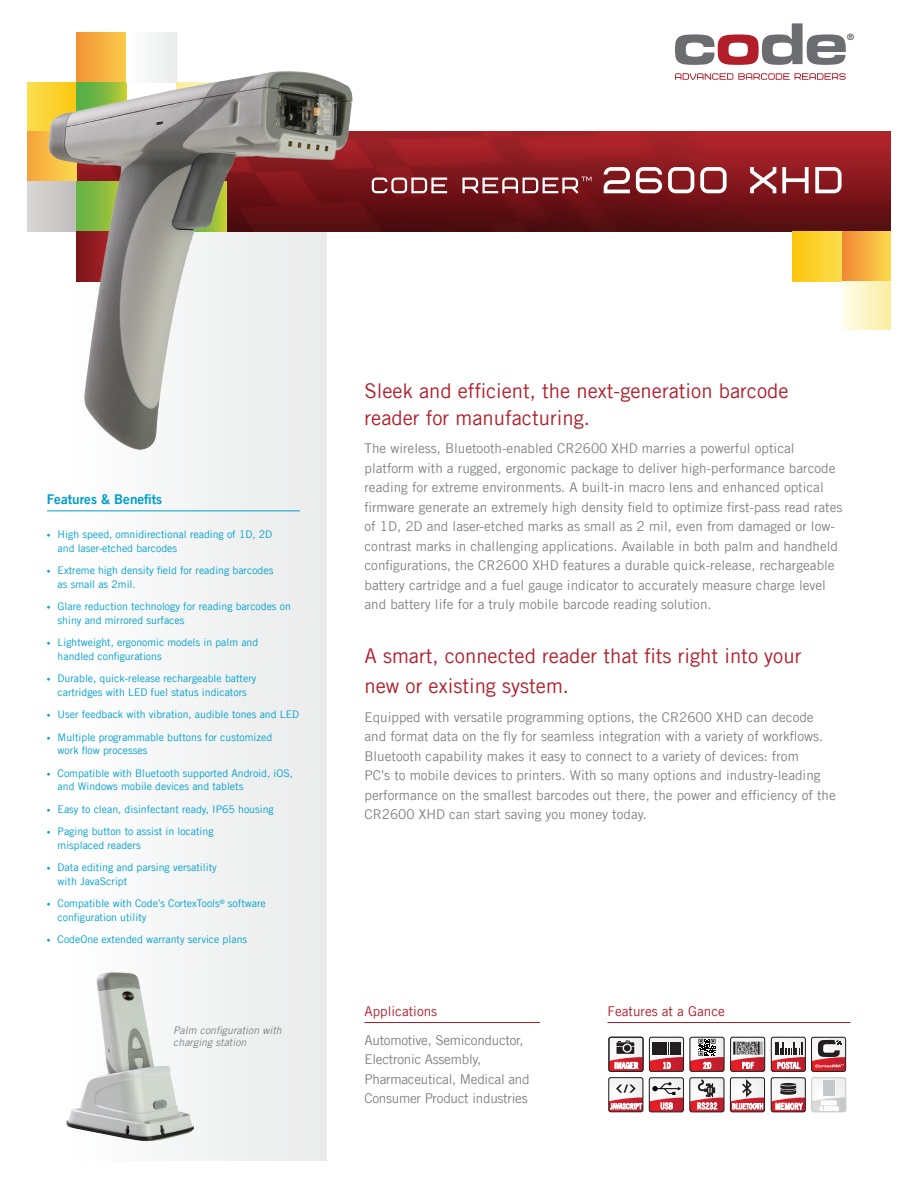
<style>
.page{position:relative;width:918px;height:1188px;background:#fff}
.page>*{position:absolute;margin:0;border:0;box-sizing:border-box;transform-origin:0 0}
.t1{font:20.25px/27px "Trade Gothic LT";color:#b11e2a}
.t2{font:13.5px/19.5px "Trade Gothic LT";color:#808285}
.t3{font:13.5px/19.5px "Trade Gothic LT";letter-spacing:-.02em;color:#808285}
.t4{font:13.5px "Trade Gothic LT";color:#b11e2a}
.t5{font:13.5px "Trade Gothic LT Bold Two";color:#009fcd}
.t6{font:10.5px/13.5px "Trade Gothic LT";color:#009fcd}
.t7{font:italic 10.5px/12.6px "Trade Gothic LT";color:#808285}
.t8{font:8.7px "Trade Gothic LT Bold Two";color:#585657}
.s1{font-size:7.5px}
</style>
<div class="page">
<div style="left:811px;top:1077px;width:35px;height:35px;border:1px solid #c7c8ca;border-radius:2px"></div>
<svg style="left:812px;top:1078px;width:34px;height:34px"></svg>
<div style="left:609px;top:1037px;width:34px;height:35px;border:1px solid #231f20;border-radius:2px"></div>
<svg style="left:609px;top:1037px;width:34px;height:34px"></svg>
<div style="left:649px;top:1077px;width:35px;height:35px;border:1px solid #231f20;border-radius:2px"></div>
<svg style="left:649px;top:1078px;width:34px;height:34px"></svg>
<div style="left:649px;top:1037px;width:35px;height:35px;border:1px solid #231f20;border-radius:2px"></div>
<svg style="left:649px;top:1037px;width:35px;height:34px"></svg>
<div style="left:690px;top:1037px;width:34px;height:35px;border:1px solid #231f20;border-radius:2px"></div>
<svg style="left:690px;top:1037px;width:34px;height:34px"></svg>
<div style="left:689px;top:1077px;width:35px;height:35px;border:1px solid #231f20;border-radius:2px"></div>
<svg style="left:689px;top:1078px;width:35px;height:34px"></svg>
<div style="left:771px;top:1077px;width:35px;height:35px;border:1px solid #231f20;border-radius:2px"></div>
<svg style="left:771px;top:1078px;width:34px;height:34px"></svg>
<div style="left:730px;top:1037px;width:35px;height:35px;border:1px solid #231f20;border-radius:2px"></div>
<svg style="left:730px;top:1037px;width:35px;height:34px"></svg>
<div style="left:811px;top:1037px;width:35px;height:35px;border:1px solid #231f20;border-radius:2px"></div>
<svg style="left:811px;top:1037px;width:35px;height:34px"></svg>
<div style="left:608px;top:1077px;width:35px;height:35px;border:1px solid #231f20;border-radius:2px"></div>
<svg style="left:609px;top:1078px;width:34px;height:34px"></svg>
<div style="left:771px;top:1037px;width:35px;height:35px;border:1px solid #231f20;border-radius:2px"></div>
<svg style="left:771px;top:1037px;width:34px;height:34px"></svg>
<div style="left:730px;top:1077px;width:35px;height:35px;border:1px solid #231f20;border-radius:2px"></div>
<svg style="left:730px;top:1078px;width:35px;height:34px"></svg>
<div style="left:28px;top:167px;width:298px;height:994px;background:#f4f5f4"></div>
<img style="left:358px;top:132px;width:533px;height:99px">
<div style="left:77px;top:33px;width:50px;height:49px;background:linear-gradient(to right,#f39437,#fbcb48)"></div>
<div style="left:27px;top:82px;width:50px;height:50px;background:#fada43"></div>
<div style="left:27px;top:132px;width:50px;height:50px;background:#f7ad3f"></div>
<div style="left:27px;top:182px;width:50px;height:49px;background:#d4d2d0"></div>
<div style="left:127px;top:33px;width:49px;height:49px;background:#f4f5f6"></div>
<div style="left:793px;top:231px;width:50px;height:50px;background:linear-gradient(to right,#fcc60b,#fadd4e)"></div>
<div style="left:843px;top:231px;width:48px;height:50px;background:linear-gradient(to right,#f28835,#fbd84c)"></div>
<div style="left:843px;top:281px;width:48px;height:49px;background:linear-gradient(to right,#fefdea,#faeea3)"></div>
<hr style="left:364px;top:1022px;width:176px;height:1px;background:#b11e2a">
<hr style="left:608px;top:1022px;width:242px;height:1px;background:#b11e2a">
<hr style="left:47px;top:511px;width:253px;height:1px;background:#009fcd">
<img style="left:64px;top:969px;width:130px;height:177px">
<img style="left:47px;top:67px;width:311px;height:386px">
<svg style="left:372px;top:167px;width:470px;height:26px"></svg>
<svg style="left:675px;top:73px;width:171px;height:7px"></svg>
<svg style="left:675px;top:23px;width:171px;height:42px"></svg>
<p class="t8" style="left:847px;top:32px;width:8px">®</p>
<p class="t5" style="left:47px;top:491px;width:117px">Features &amp; Benefits</p>
<p class="t6" style="left:58px;top:528px;width:216px;text-indent:-11px"><span class="s1">•</span> High speed, omnidirectional reading of 1D, 2D and laser-etched barcodes</p>
<p class="t6" style="left:58px;top:564px;width:217px;text-indent:-11px"><span class="s1">•</span> Extreme high density field for reading barcodes as small as 2mil.</p>
<p class="t6" style="left:58px;top:600px;width:235px;text-indent:-11px"><span class="s1">•</span> Glare reduction technology for reading barcodes on shiny and mirrored surfaces</p>
<p class="t6" style="left:58px;top:636px;width:202px;text-indent:-11px"><span class="s1">•</span> Lightweight, ergonomic models in palm and handled configurations</p>
<p class="t6" style="left:47px;top:672px;width:211px;text-align:center"><span class="s1">•</span> Durable, quick-release rechargeable battery cartridges with LED fuel status indicators</p>
<p class="t6" style="left:47px;top:708px;width:254px"><span class="s1">•</span> User feedback with vibration, audible tones and LED</p>
<p class="t6" style="left:58px;top:730px;width:216px;text-indent:-11px"><span class="s1">•</span> Multiple programmable buttons for customized work flow processes</p>
<p class="t6" style="left:58px;top:766px;width:237px;text-indent:-11px"><span class="s1">•</span> Compatible with Bluetooth supported Android, iOS, and Windows mobile devices and tablets</p>
<p class="t6" style="left:47px;top:802px;width:228px"><span class="s1">•</span> Easy to clean, disinfectant ready, IP65 housing</p>
<p class="t6" style="left:58px;top:825px;width:158px;text-indent:-11px"><span class="s1">•</span> Paging button to assist in locating misplaced readers</p>
<p class="t6" style="left:58px;top:861px;width:161px;text-indent:-11px"><span class="s1">•</span> Data editing and parsing versatility with JavaScript</p>
<p class="t6" style="left:58px;top:897px;width:210px;text-indent:-11px"><span class="s1">•</span> Compatible with Code’s CortexTools<sup>®</sup> software configuration utility</p>
<p class="t6" style="left:47px;top:933px;width:202px"><span class="s1">•</span> CodeOne extended warranty service plans</p>
<p class="t7" style="left:173px;top:1023px;width:110px">Palm configuration with charging station</p>
<p class="t1" style="left:364px;top:377px;width:426px">Sleek and efficient, the next-generation barcode reader for manufacturing.</p>
<p class="t2" style="left:364px;top:439px;width:480px">The wireless, Bluetooth-enabled CR2600 XHD marries a powerful optical platform with a rugged, ergonomic package to deliver high-performance barcode reading for extreme environments. A built-in macro lens and enhanced optical firmware generate an extremely high density field to optimize first-pass read rates of 1D, 2D and laser-etched marks as small as 2 mil, even from damaged or low&shy;contrast marks in challenging applications. Available in both palm and handheld configurations, the CR2600 XHD features a durable quick-release, rechargeable battery cartridge and a fuel gauge indicator to accurately measure charge level and battery life for a truly mobile barcode reading solution.</p>
<p class="t1" style="left:364px;top:641px;width:438px;line-height:30px">A smart, connected reader that fits right into your new or existing system.</p>
<p class="t2" style="left:364px;top:707px;width:473px">Equipped with versatile programming options, the CR2600 XHD can decode and format data on the fly for seamless integration with a variety of workflows.<br>Bluetooth capability makes it easy to connect to a variety of devices: from<br>PC’s to mobile devices to printers. With so many options and industry-leading performance on the smallest barcodes out there, the power and efficiency of the CR2600 XHD can start saving you money today.</p>
<p class="t4" style="left:364px;top:1003px;width:74px">Applications</p>
<p class="t3" style="left:364px;top:1030px;width:167px">Automotive, Semiconductor,<br>Electronic Assembly,<br>Pharmaceutical, Medical and<br>Consumer Product industries</p>
<p class="t4" style="left:608px;top:1003px;width:119px">Features at a Gance</p>
</div>
